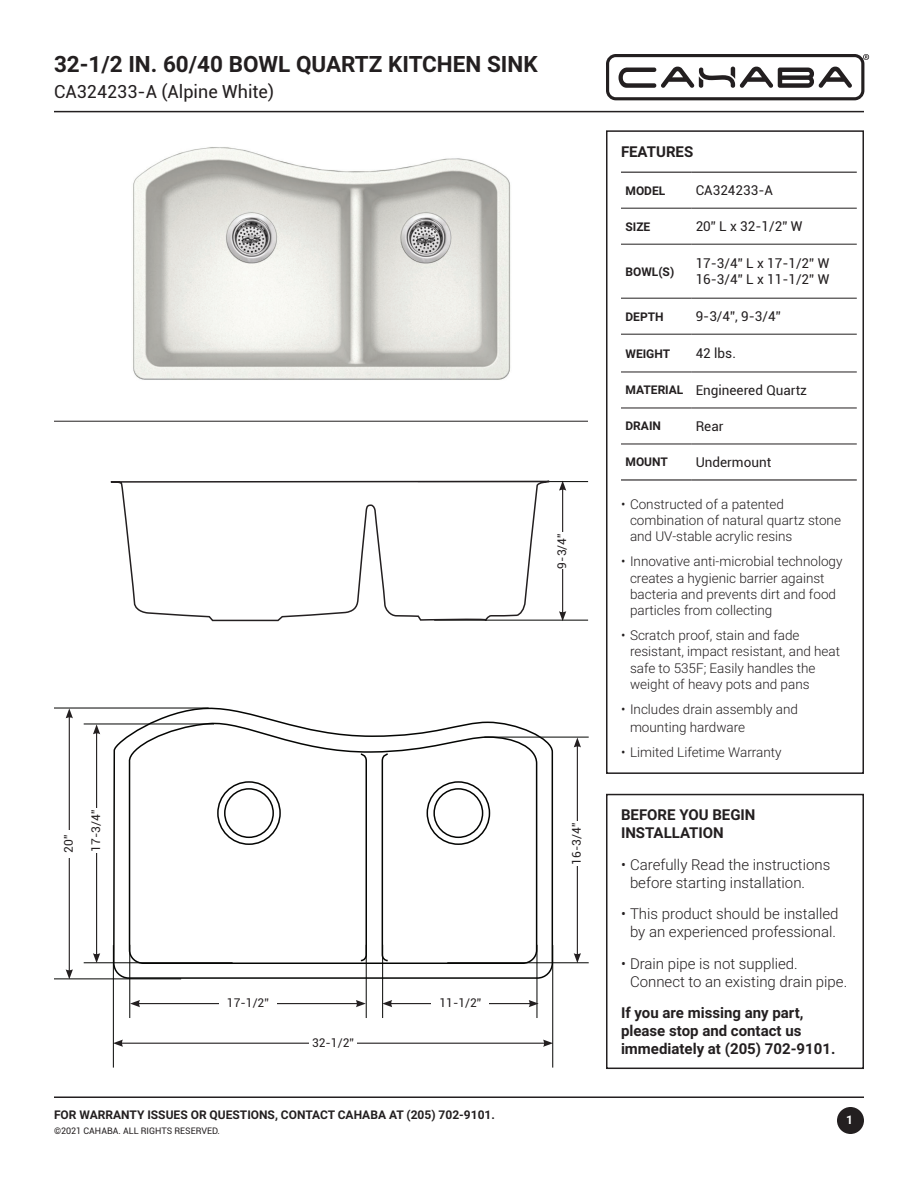
<style>
.page{position:relative;width:918px;height:1188px;background:#fff}
.page>*{position:absolute;margin:0;border:0;box-sizing:border-box;transform-origin:0 0}
.t1{font:700 22.5px "Roboto";color:#231f20}
.t2{font:18px "Roboto";color:#231f20}
.t3{font:300 15px/18px "Roboto";color:#231f20}
.t4{font:700 15px/18px "Roboto";color:#231f20}
.t5{font:300 13.5px/16.2px "Roboto";color:#231f20}
.t6{font:13.5px/16.2px "Roboto";color:#231f20}
.t7{font:700 12px "Roboto";color:#231f20}
.t8{font:12px "Roboto";color:#231f20}
.t9{font:700 12px "Roboto";color:#fff}
.t10{font:9px "Roboto";color:#231f20}
.s1{font-weight:700;font-size:12px}
</style>
<div class="page">
<svg style="left:606px;top:54px;width:263px;height:46px"></svg>
<hr style="left:54px;top:111px;width:810px;height:1px;background:#231f20">
<div style="left:606px;top:794px;width:258px;height:275px;border:2px solid #231f20"></div>
<hr style="left:54px;top:1096px;width:810px;height:2px;background:#231f20">
<div style="left:837px;top:1107px;width:27px;height:27px;background:#231f20;border-radius:50%"></div>
<img style="left:133px;top:147px;width:378px;height:233px">
<hr style="left:621px;top:208px;width:70px;height:1px;background:#231f20">
<hr style="left:691px;top:208px;width:166px;height:1px;background:#231f20">
<hr style="left:621px;top:244px;width:70px;height:1px;background:#231f20">
<hr style="left:691px;top:244px;width:166px;height:1px;background:#231f20">
<hr style="left:621px;top:298px;width:70px;height:1px;background:#231f20">
<hr style="left:691px;top:298px;width:166px;height:1px;background:#231f20">
<hr style="left:621px;top:334px;width:70px;height:1px;background:#231f20">
<hr style="left:691px;top:334px;width:166px;height:1px;background:#231f20">
<hr style="left:621px;top:372px;width:70px;height:1px;background:#231f20">
<hr style="left:691px;top:372px;width:166px;height:1px;background:#231f20">
<hr style="left:621px;top:408px;width:70px;height:1px;background:#231f20">
<hr style="left:691px;top:408px;width:166px;height:1px;background:#231f20">
<hr style="left:621px;top:444px;width:70px;height:1px;background:#231f20">
<hr style="left:691px;top:444px;width:166px;height:1px;background:#231f20">
<hr style="left:621px;top:172px;width:70px;height:1px;background:#231f20">
<hr style="left:691px;top:172px;width:166px;height:1px;background:#231f20">
<hr style="left:621px;top:479px;width:70px;height:2px;background:#231f20">
<hr style="left:691px;top:479px;width:166px;height:2px;background:#231f20">
<div style="left:606px;top:130px;width:258px;height:644px;border:2px solid #231f20"></div>
<hr style="left:54px;top:421px;width:534px;height:1px;background:#231f20">
<hr style="left:577px;top:745px;width:1px;height:210px;background:#231f20">
<svg style="left:574px;top:738px;width:7px;height:9px"></svg>
<svg style="left:574px;top:953px;width:7px;height:9px"></svg>
<div style="left:572px;top:822px;width:11px;height:44px;background:#fff"></div>
<hr style="left:69px;top:716px;width:1px;height:256px;background:#231f20">
<svg style="left:66px;top:709px;width:7px;height:9px"></svg>
<svg style="left:66px;top:969px;width:7px;height:10px"></svg>
<div style="left:64px;top:830px;width:11px;height:28px;background:#fff"></div>
<hr style="left:121px;top:1043px;width:424px;height:1px;background:#231f20">
<svg style="left:543px;top:1040px;width:9px;height:7px"></svg>
<svg style="left:114px;top:1040px;width:9px;height:7px"></svg>
<div style="left:309px;top:1038px;width:48px;height:11px;background:#fff"></div>
<hr style="left:138px;top:1003px;width:220px;height:1px;background:#231f20">
<svg style="left:356px;top:1000px;width:10px;height:7px"></svg>
<svg style="left:130px;top:1000px;width:10px;height:7px"></svg>
<div style="left:219px;top:998px;width:58px;height:11px;background:#fff"></div>
<hr style="left:113px;top:945px;width:1px;height:123px;background:#040503">
<hr style="left:129px;top:945px;width:1px;height:73px;background:#040503">
<hr style="left:366px;top:945px;width:1px;height:73px;background:#040503">
<hr style="left:382px;top:945px;width:1px;height:73px;background:#040503">
<hr style="left:537px;top:945px;width:1px;height:73px;background:#040503">
<hr style="left:552px;top:945px;width:1px;height:123px;background:#040503">
<hr style="left:54px;top:979px;width:127px;height:1px;background:#040503">
<hr style="left:84px;top:962px;width:149px;height:1px;background:#040503">
<hr style="left:84px;top:724px;width:130px;height:1px;background:#040503">
<hr style="left:54px;top:708px;width:155px;height:1px;background:#040503">
<hr style="left:390px;top:1003px;width:141px;height:1px;background:#231f20">
<svg style="left:529px;top:1000px;width:10px;height:7px"></svg>
<svg style="left:382px;top:1000px;width:10px;height:7px"></svg>
<div style="left:432px;top:998px;width:57px;height:11px;background:#fff"></div>
<svg style="left:112px;top:707px;width:442px;height:273px"></svg>
<hr style="left:447px;top:962px;width:142px;height:1px;background:#040503">
<hr style="left:484px;top:737px;width:105px;height:1px;background:#040503">
<hr style="left:96px;top:732px;width:1px;height:224px;background:#231f20">
<svg style="left:93px;top:724px;width:7px;height:10px"></svg>
<svg style="left:93px;top:953px;width:7px;height:10px"></svg>
<div style="left:91px;top:809px;width:11px;height:44px;background:#fff"></div>
<hr style="left:562px;top:488px;width:1px;height:126px;background:#231f20">
<svg style="left:559px;top:482px;width:7px;height:9px"></svg>
<svg style="left:559px;top:611px;width:7px;height:9px"></svg>
<div style="left:557px;top:533px;width:11px;height:36px;background:#fff"></div>
<hr style="left:434px;top:620px;width:154px;height:1px;background:#040503">
<hr style="left:418px;top:481px;width:170px;height:1px;background:#040503">
<svg style="left:110px;top:480px;width:441px;height:142px"></svg>
<h1 class="t1" style="left:54px;top:48px;width:485px">32-1/2 IN. 60/40 BOWL QUARTZ KITCHEN SINK</h1>
<h2 class="t2" style="left:54px;top:79px;width:222px">CA324233-A (Alpine White)</h2>
<p class="t8" style="left:554px;top:569px;width:37px;rotate:-90deg">9-3/4”</p>
<p class="t8" style="left:60px;top:853px;width:20px;rotate:-90deg">20”</p>
<p class="t8" style="left:88px;top:852px;width:43px;rotate:-90deg">17-3/4”</p>
<p class="t8" style="left:227px;top:995px;width:43px">17-1/2”</p>
<p class="t8" style="left:440px;top:995px;width:43px">11-1/2”</p>
<p class="t8" style="left:312px;top:1034px;width:43px">32-1/2”</p>
<p class="t7" style="left:54px;top:1106px;width:442px">FOR WARRANTY ISSUES OR QUESTIONS, CONTACT CAHABA AT (205) 702-9101.</p>
<p class="t10" style="left:54px;top:1124px;width:168px">©2021 CAHABA. ALL RIGHTS RESERVED.</p>
<p class="t8" style="left:568px;top:865px;width:43px;rotate:-90deg">16-3/4”</p>
<p class="t4" style="left:621px;top:142px;width:74px">FEATURES</p>
<p class="t7" style="left:626px;top:182px;width:41px">MODEL</p>
<p class="t6" style="left:696px;top:182px;width:79px">CA324233-A</p>
<p class="t7" style="left:626px;top:218px;width:26px">SIZE</p>
<p class="t6" style="left:696px;top:218px;width:108px">20” L x 32-1/2” W</p>
<p class="t7" style="left:626px;top:263px;width:50px">BOWL(S)</p>
<p class="t6" style="left:696px;top:255px;width:135px">17-3/4” L x 17-1/2” W<br>16-3/4” L x 11-1/2” W</p>
<p class="t7" style="left:626px;top:308px;width:40px">DEPTH</p>
<p class="t6" style="left:696px;top:308px;width:87px">9-3/4”, 9-3/4”</p>
<p class="t7" style="left:626px;top:345px;width:46px">WEIGHT</p>
<p class="t6" style="left:696px;top:345px;width:42px">42 lbs.</p>
<p class="t6" style="left:626px;top:382px;width:183px"><span class="s1">MATERIAL</span> Engineered Quartz</p>
<p class="t7" style="left:626px;top:418px;width:37px">DRAIN</p>
<p class="t6" style="left:696px;top:418px;width:29px">Rear</p>
<p class="t7" style="left:626px;top:454px;width:44px">MOUNT</p>
<p class="t6" style="left:696px;top:454px;width:77px">Undermount</p>
<p class="t5" style="left:630px;top:495px;width:213px;text-indent:-9px">• Constructed of a patented combination of natural quartz stone and UV-stable acrylic resins</p>
<p class="t5" style="left:630px;top:553px;width:214px;text-indent:-9px">• Innovative anti-microbial technology creates a hygienic barrier against bacteria and prevents dirt and food particles from collecting</p>
<p class="t5" style="left:630px;top:627px;width:212px;text-indent:-9px">• Scratch proof, stain and fade resistant, impact resistant, and heat safe to 535F; Easily handles the weight of heavy pots and pans</p>
<p class="t5" style="left:630px;top:700px;width:169px;line-height:18px;text-indent:-9px">• Includes drain assembly and mounting hardware</p>
<p class="t5" style="left:621px;top:744px;width:162px">• Limited Lifetime Warranty</p>
<p class="t4" style="left:621px;top:805px;width:136px">BEFORE YOU BEGIN<br>INSTALLATION</p>
<p class="t3" style="left:630px;top:855px;width:202px;text-indent:-9px">• Carefully Read the instructions before starting installation.</p>
<p class="t3" style="left:621px;top:904px;width:219px;text-align:center">• This product should be installed by an experienced professional.</p>
<p class="t3" style="left:630px;top:954px;width:219px;text-indent:-9px">• Drain pipe is not supplied.<br>Connect to an existing drain pipe.</p>
<p class="t4" style="left:621px;top:1003px;width:216px">If you are missing any part, please stop and contact us immediately at (205) 702-9101.</p>
<p class="t9" style="left:846px;top:1111px;width:8px">1</p>
</div>
